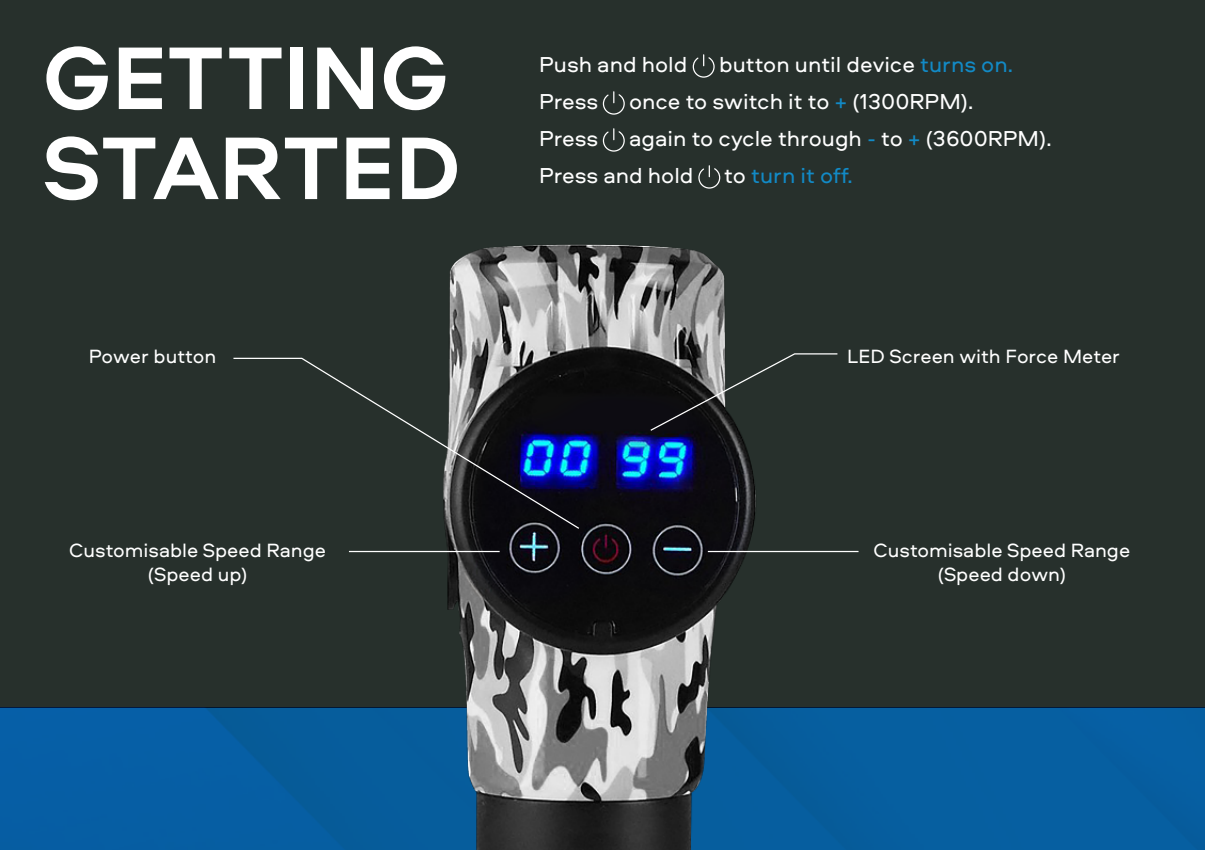
<style>
.page{position:relative;width:1205px;height:850px;background:#fff}
.page>*{position:absolute;margin:0;border:0;box-sizing:border-box;transform-origin:0 0}
.t1{font:700 92.5px/90px "Aeroport";color:#fff}
.t2{font:22.5px "Aeroport";color:#fff}
.t3{font:22.5px "Aeroport";color:#128ac6}
.t4{font:20px/24px "Aeroport";color:#fff;text-align:center}
.s1{color:#128ac6}
.s2{color:#fff}
</style>
<div class="page">
<div style="left:0;top:0;width:1204px;height:707px;background:#27302c"></div>
<div style="left:0;top:707px;width:1204px;height:143px;background:#065ea1"></div>
<svg style="left:692px;top:55px;width:23px;height:23px"></svg>
<svg style="left:602px;top:92px;width:23px;height:23px"></svg>
<svg style="left:602px;top:129px;width:23px;height:23px"></svg>
<svg style="left:698px;top:166px;width:22px;height:23px"></svg>
<img style="left:424px;top:244px;width:345px;height:606px">
<svg style="left:233px;top:357px;width:347px;height:173px"></svg>
<svg style="left:649px;top:352px;width:189px;height:80px"></svg>
<hr style="left:707px;top:551px;width:151px;height:1px;background:#fff">
<hr style="left:349px;top:551px;width:150px;height:1px;background:#fff">
<h1 class="t1" style="left:43px;top:29px;width:419px">GETTING<br>STARTED</h1>
<p class="t2" style="left:539px;top:49px;width:150px">Push and hold</p>
<p class="t2" style="left:719px;top:49px;width:295px">button until device <span class="s1">turns on.</span></p>
<p class="t2" style="left:539px;top:86px;width:61px">Press</p>
<p class="t2" style="left:629px;top:86px;width:346px">once to switch it to <span class="s1">+</span> (1300RPM).</p>
<p class="t2" style="left:539px;top:123px;width:61px">Press</p>
<p class="t2" style="left:629px;top:123px;width:424px">again to cycle through <span class="s1">-</span> to <span class="s1">+</span> (3600RPM).</p>
<p class="t2" style="left:539px;top:160px;width:156px">Press and hold</p>
<p class="t3" style="left:724px;top:160px;width:130px"><span class="s2">to</span> turn it off.</p>
<p class="t4" style="left:89px;top:343px;width:129px">Power button</p>
<p class="t4" style="left:847px;top:343px;width:274px">LED Screen with Force Meter</p>
<p class="t4" style="left:69px;top:537px;width:258px">Customisable Speed Range (Speed up)</p>
<p class="t4" style="left:873px;top:537px;width:258px">Customisable Speed Range (Speed down)</p>
</div>
